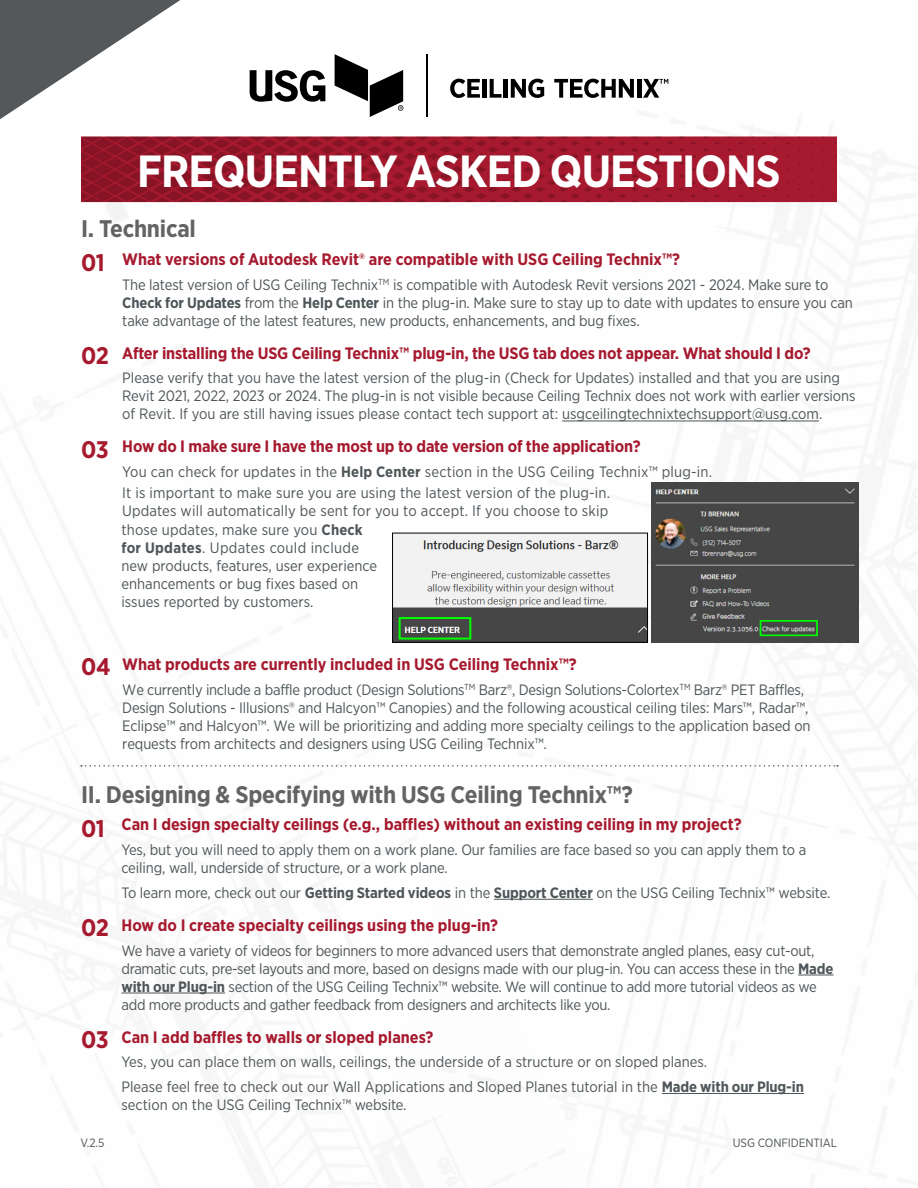
<style>
.page{position:relative;width:918px;height:1188px;background:#fff}
.page>*{position:absolute;margin:0;border:0;box-sizing:border-box;transform-origin:0 0}
.t1{font:700 45px "Gotham Narrow";letter-spacing:-.02em;color:#fff}
.t2{font:700 24px "Gotham Narrow";letter-spacing:-.01em;color:#636366}
.t3{font:700 24px "Gotham Narrow";letter-spacing:-.02em;color:#a6192e}
.t4{font:700 16.5px "Gotham Narrow";color:#a6192e}
.t5{font:15px/18px "Gotham Narrow";letter-spacing:-.01em;color:#4f5659}
.t6{font:15px/21.6px "Gotham Narrow";letter-spacing:.01em;color:#4f5659}
.t7{font:12px "Gotham Narrow";letter-spacing:-.01em;color:#4f5659}
.s1{font-weight:700}
.s2{font-size:24px}
</style>
<div class="page">
<div style="left:81px;top:136px;width:756px;height:66px;background:#a6192e"></div>
<svg style="left:81px;top:136px;width:615px;height:66px"></svg>
<svg style="left:702px;top:136px;width:18px;height:66px"></svg>
<svg style="left:0;top:0;width:180px;height:119px"></svg>
<svg style="left:250px;top:70px;width:75px;height:32px"></svg>
<svg style="left:335px;top:54px;width:68px;height:63px"></svg>
<svg style="left:450px;top:79px;width:30px;height:19px"></svg>
<hr style="left:482px;top:79px;width:4px;height:19px;background:#000">
<svg style="left:490px;top:79px;width:12px;height:19px"></svg>
<hr style="left:504px;top:79px;width:4px;height:19px;background:#000">
<svg style="left:511px;top:79px;width:33px;height:19px"></svg>
<svg style="left:554px;top:79px;width:80px;height:19px"></svg>
<hr style="left:637px;top:79px;width:4px;height:19px;background:#000">
<svg style="left:643px;top:79px;width:25px;height:19px"></svg>
<hr style="left:427px;top:54px;width:1px;height:63px;background:#000">
<hr style="left:562px;top:421px;width:257px;height:1px;background:#4f5659">
<hr style="left:494px;top:899px;width:99px;height:1px;background:#4f5659">
<hr style="left:798px;top:975px;width:36px;height:1px;background:#4f5659">
<hr style="left:122px;top:993px;width:103px;height:1px;background:#4f5659">
<hr style="left:662px;top:1093px;width:142px;height:1px;background:#4f5659">
<svg style="left:81px;top:765px;width:754px;height:2px"></svg>
<img style="left:394px;top:535px;width:252px;height:106px">
<div style="left:392px;top:533px;width:256px;height:110px;border:1px solid #000"></div>
<div style="left:399px;top:617px;width:72px;height:23px;border:2px solid #0f0"></div>
<img style="left:652px;top:483px;width:206px;height:160px">
<div style="left:760px;top:620px;width:58px;height:16px;border:2px solid #0f0"></div>
<h1 class="t1" style="left:137px;top:143px;width:645px">FREQUENTLY ASKED QUESTIONS</h1>
<h2 class="t2" style="left:81px;top:213px;width:117px">I. Technical</h2>
<h2 class="t3" style="left:81px;top:247px;width:25px">01</h2>
<h2 class="t3" style="left:81px;top:341px;width:29px">02</h2>
<p class="t4" style="left:122px;top:249px;width:559px">What versions of Autodesk Revit® are compatible with USG Ceiling Technix™?</p>
<p class="t5" style="left:122px;top:275px;width:732px">The latest version of USG Ceiling Technix<sup>TM</sup> is compatible with Autodesk Revit versions 2021 - 2024. Make sure to<br><span class="s1">Check for Updates</span> from the <span class="s1">Help Center</span> in the plug-in. Make sure to stay up to date with updates to ensure you can take advantage of the latest features, new products, enhancements, and bug fixes.</p>
<p class="t4" style="left:122px;top:342px;width:690px">After installing the USG Ceiling Technix™ plug-in, the USG tab does not appear. What should I do?</p>
<p class="t5" style="left:122px;top:369px;width:735px">Please verify that you have the latest version of the plug-in (Check for Updates) installed and that you are using<br>Revit 2021, 2022, 2023 or 2024. The plug-in is not visible because Ceiling Technix does not work with earlier versions of Revit. If you are still having issues please contact tech support at: usgceilingtechnixtechsupport@usg.com.</p>
<p class="t4" style="left:81px;top:436px;width:561px"><span class="s2">03</span> How do I make sure I have the most up to date version of the application?</p>
<p class="t6" style="left:122px;top:460px;width:592px">You can check for updates in the <span class="s1">Help Center</span> section in the USG Ceiling Technix™ plug-in.<br>It is important to make sure you are using the latest version of the plug-in.</p>
<p class="t5" style="left:122px;top:502px;width:488px">Updates will automatically be sent for you to accept. If you choose to skip those updates, make sure you <span class="s1">Check<br>for Updates</span>. Updates could include<br>new products, features, user experience<br>enhancements or bug fixes based on<br>issues reported by customers.</p>
<p class="t4" style="left:81px;top:654px;width:497px"><span class="s2">04</span> What products are currently included in USG Ceiling Technix™?</p>
<p class="t5" style="left:122px;top:681px;width:690px">We currently include a baffle product (Design Solutions<sup>TM</sup> Barz®, Design Solutions-Colortex<sup>TM</sup> Barz® PET Baffles, Design Solutions - Illusions® and Halcyon™ Canopies) and the following acoustical ceiling tiles: Mars™, Radar™, Eclipse™ and Halcyon™. We will be prioritizing and adding more specialty ceilings to the application based on requests from architects and designers using USG Ceiling Technix™.</p>
<h2 class="t2" style="left:81px;top:779px;width:553px">II. Designing &amp; Specifying with USG Ceiling Technix™?</h2>
<h2 class="t3" style="left:81px;top:813px;width:25px">01</h2>
<h2 class="t3" style="left:81px;top:912px;width:29px">02</h2>
<h2 class="t3" style="left:81px;top:1024px;width:29px">03</h2>
<p class="t4" style="left:122px;top:814px;width:622px">Can I design specialty ceilings (e.g., baffles) without an existing ceiling in my project?</p>
<p class="t5" style="left:122px;top:840px;width:686px">Yes, but you will need to apply them on a work plane. Our families are face based so you can apply them to a ceiling, wall, underside of structure, or a work plane.</p>
<p class="t5" style="left:122px;top:883px;width:711px">To learn more, check out our <span class="s1">Getting Started videos</span> in the <span class="s1">Support Center</span> on the USG Ceiling Technix™ website.</p>
<p class="t4" style="left:122px;top:914px;width:378px">How do I create specialty ceilings using the plug-in?</p>
<p class="t5" style="left:122px;top:941px;width:714px">We have a variety of videos for beginners to more advanced users that demonstrate angled planes, easy cut-out, dramatic cuts, pre-set layouts and more, based on designs made with our plug-in. You can access these in the <span class="s1">Made with our Plug-in</span> section of the USG Ceiling Technix™ website. We will continue to add more tutorial videos as we add more products and gather feedback from designers and architects like you.</p>
<p class="t4" style="left:122px;top:1026px;width:313px">Can I add baffles to walls or sloped planes?</p>
<p class="t5" style="left:122px;top:1049px;width:684px;line-height:24.8px">Yes, you can place them on walls, ceilings, the underside of a structure or on sloped planes.<br>Please feel free to check out our Wall Applications and Sloped Planes tutorial in the <span class="s1">Made with our Plug-in</span></p>
<p class="t5" style="left:122px;top:1095px;width:287px">section on the USG Ceiling Technix™ website.</p>
<p class="t7" style="left:80px;top:1135px;width:25px">V.2.5</p>
<p class="t7" style="left:733px;top:1135px;width:106px">USG CONFIDENTIAL</p>
</div>
